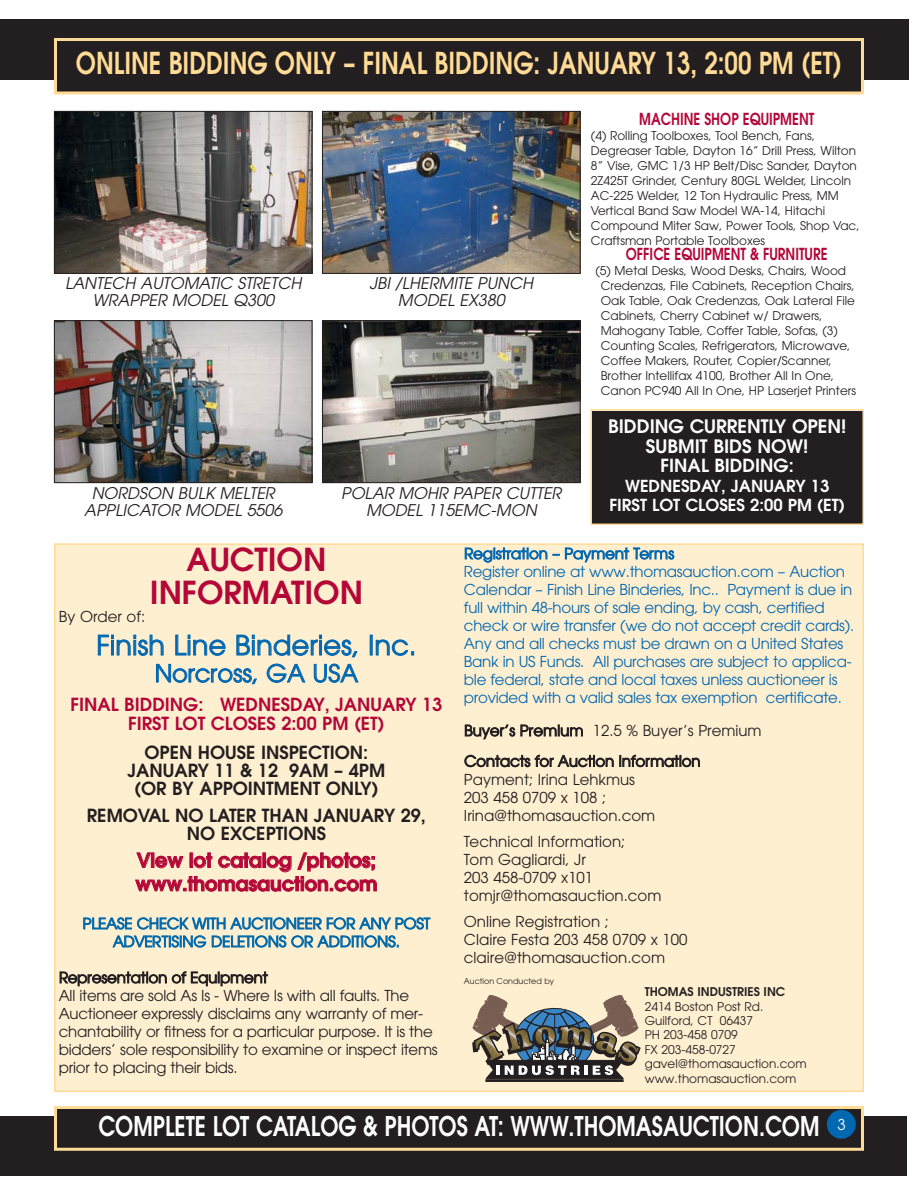
<style>
.page{position:relative;width:918px;height:1188px;background:#fff}
.page>*{position:absolute;margin:0;border:0;box-sizing:border-box;transform-origin:0 0}
.t1{font:600 31.5px/33px "Avant Garde";color:#b30738;text-align:center}
.t2{font:600 30px "Avant Garde";color:#ffdb96;scale:.8 1}
.t3{font:600 27px "Avant Garde";color:#fff;scale:.8 1}
.t4{font:27px "Avant Garde";letter-spacing:.01em;color:#0067b1}
.t5{font:24px "Avant Garde";letter-spacing:.005em;color:#0067b1}
.t6{font:600 19.5px/23.4px "Avant Garde";color:#b30738}
.t7{font:600 18.45px/19.5px "Avant Garde";color:#fff;text-align:center}
.t8{font:600 18px/18px "Avant Garde";color:#231f20;text-align:center}
.t9{font:600 18px/19.5px "Avant Garde";color:#b30738;text-align:center}
.t10{font:600 18px "Avant Garde";color:#fff}
.t11{font:600 16.5px "Avant Garde";color:#b30738;scale:.8 1}
.t12{font:600 16.5px/19.5px "Avant Garde";color:#fff;text-align:center}
.t13{font:italic 16.05px/17.1px "Avant Garde";color:#231f20;text-align:center}
.t14{font:15px/18px "Avant Garde";letter-spacing:-.01em;color:#231f20}
.t15{font:15px/18px "Avant Garde";letter-spacing:-.015em;color:#0067b1}
.t16{font:15px/18px "Avant Garde";letter-spacing:-.01em;color:#0069aa;text-align:center}
.t17{font:15px "Avant Garde";color:#fff}
.t18{font:12px/15px "Avant Garde";color:#231f20}
.t19{font:600 12px "Avant Garde";color:#231f20}
.t20{font:7.95px "Avant Garde";color:#231f20}
</style>
<div class="page">
<div style="left:0;top:1116px;width:40px;height:59px;background:#231f20"></div>
<div style="left:0;top:19px;width:899px;height:61px;background:#231f20"></div>
<div style="left:15px;top:1116px;width:892px;height:59px;background:#231f20"></div>
<div style="left:460px;top:19px;width:449px;height:61px;background:#231f20"></div>
<div style="left:57px;top:1109px;width:804px;height:39px;background:#231f20"></div>
<div style="left:54px;top:1106px;width:810px;height:45px;border:3px solid #ffdb96"></div>
<div style="left:57px;top:41px;width:804px;height:51px;background:#231f20"></div>
<div style="left:54px;top:38px;width:810px;height:56px;border:3px solid #ffdb96"></div>
<div style="left:827px;top:1110px;width:29px;height:29px;background:#0067b1;border-radius:50%"></div>
<div style="left:55px;top:544px;width:808px;height:547px;background:#ffefd1"></div>
<hr style="left:486px;top:1080px;width:137px;height:2px;background:#231f20">
<svg style="left:472px;top:995px;width:169px;height:85px"></svg>
<img style="left:56px;top:113px;width:254px;height:159px">
<div style="left:54px;top:111px;width:258px;height:163px;border:1px solid #231f20"></div>
<img style="left:324px;top:113px;width:254px;height:159px">
<div style="left:322px;top:111px;width:258px;height:163px;border:1px solid #231f20"></div>
<img style="left:56px;top:322px;width:254px;height:159px">
<div style="left:54px;top:320px;width:258px;height:163px;border:1px solid #231f20"></div>
<img style="left:324px;top:322px;width:254px;height:159px">
<div style="left:322px;top:320px;width:258px;height:163px;border:1px solid #231f20"></div>
<div style="left:592px;top:411px;width:270px;height:113px;background:#231f20"></div>
<div style="left:590px;top:409px;width:274px;height:116px;border:2px solid #ffdb96"></div>
<h2 class="t2" style="left:76px;top:52px;width:959px">ONLINE BIDDING ONLY – FINAL BIDDING: JANUARY 13, 2:00 PM (ET)</h2>
<h3 class="t13" style="left:65px;top:276px;width:241px">LANTECH AUTOMATIC STRETCH<br>WRAPPER MODEL Q300</h3>
<h3 class="t13" style="left:369px;top:276px;width:168px">JBI /LHERMITE PUNCH<br>MODEL EX380</h3>
<h3 class="t13" style="left:84px;top:486px;width:202px">NORDSON BULK MELTER<br>APPLICATOR MODEL 5506</h3>
<h3 class="t13" style="left:341px;top:486px;width:224px">POLAR MOHR PAPER CUTTER<br>MODEL 115EMC-MON</h3>
<h3 class="t11" style="left:639px;top:112px;width:220px">MACHINE SHOP EQUIPMENT</h3>
<p class="t18" style="left:591px;top:129px;width:270px">(4) Rolling Toolboxes, Tool Bench, Fans, Degreaser Table, Dayton 16” Drill Press, Wilton 8” Vise, GMC 1/3 HP Belt/Disc Sander, Dayton 2Z425T Grinder, Century 80GL Welder, Lincoln AC-225 Welder, 12 Ton Hydraulic Press, MM Vertical Band Saw Model WA-14, Hitachi Compound Miter Saw, Power Tools, Shop Vac, Craftsman Portable Toolboxes</p>
<h3 class="t11" style="left:626px;top:247px;width:254px">OFFICE EQUIPMENT &amp; FURNITURE</h3>
<p class="t18" style="left:601px;top:264px;width:257px;text-indent:-5px">(5) Metal Desks, Wood Desks, Chairs, Wood Credenzas, File Cabinets, Reception Chairs, Oak Table, Oak Credenzas, Oak Lateral File Cabinets, Cherry Cabinet w/ Drawers, Mahogany Table, Coffer Table, Sofas, (3)<br>Counting Scales, Refrigerators, Microwave, Coffee Makers, Router, Copier/Scanner, Brother Intellifax 4100, Brother All In One, Canon PC940 All In One, HP Laserjet Printers</p>
<h3 class="t7" style="left:608px;top:418px;width:240px">BIDDING CURRENTLY OPEN!<br>SUBMIT BIDS NOW!</h3>
<h3 class="t10" style="left:661px;top:459px;width:135px">FINAL BIDDING:</h3>
<h3 class="t12" style="left:609px;top:477px;width:237px">WEDNESDAY, JANUARY 13<br>FIRST LOT CLOSES 2:00 PM (ET)</h3>
<h1 class="t1" style="left:150px;top:546px;width:215px">AUCTION<br>INFORMATION</h1>
<p class="t14" style="left:59px;top:609px;width:88px">By Order of:</p>
<h3 class="t4" style="left:96px;top:635px;width:321px">Finish Line Binderies, Inc.</h3>
<h3 class="t5" style="left:155px;top:664px;width:205px">Norcross, GA USA</h3>
<h3 class="t9" style="left:71px;top:696px;width:373px">FINAL BIDDING: WEDNESDAY, JANUARY 13<br>FIRST LOT CLOSES 2:00 PM (ET)</h3>
<h3 class="t8" style="left:128px;top:745px;width:259px">OPEN HOUSE INSPECTION:<br>JANUARY 11 &amp; 12 9AM – 4PM (OR BY APPOINTMENT ONLY)</h3>
<h3 class="t8" style="left:87px;top:808px;width:341px">REMOVAL NO LATER THAN JANUARY 29,<br>NO EXCEPTIONS</h3>
<h3 class="t6" style="left:135px;top:850px;width:243px">View lot catalog /photos; www.thomasauction.com</h3>
<p class="t16" style="left:83px;top:916px;width:349px">PLEASE CHECK WITH AUCTIONEER FOR ANY POST<br>ADVERTISING DELETIONS OR ADDITIONS.</p>
<p class="t14" style="left:59px;top:970px;width:380px">Representation of Equipment<br>All items are sold As Is - Where Is with all faults. The Auctioneer expressly disclaims any warranty of mer&shy;chantability or fitness for a particular purpose. It is the bidders’ sole responsibility to examine or inspect items prior to placing their bids.</p>
<p class="t15" style="left:464px;top:546px;width:392px">Registration – Payment Terms<br>Register online at www.thomasauction.com – Auction Calendar – Finish Line Binderies, Inc.. Payment is due in full within 48-hours of sale ending, by cash, certified check or wire transfer (we do not accept credit cards).<br>Any and all checks must be drawn on a United States Bank in US Funds. All purchases are subject to applica&shy;ble federal, state and local taxes unless auctioneer is provided with a valid sales tax exemption certificate.</p>
<p class="t14" style="left:464px;top:717px;width:299px;line-height:30.3px">Buyer’s Premium 12.5 % Buyer’s Premium<br>Contacts for Auction Information</p>
<p class="t14" style="left:464px;top:772px;width:193px">Payment; Irina Lehkmus<br>203 458 0709 x 108 ;<br>Irina@thomasauction.com</p>
<p class="t14" style="left:464px;top:834px;width:199px">Technical Information;<br>Tom Gagliardi, Jr<br>203 458-0709 x101 tomjr@thomasauction.com</p>
<p class="t14" style="left:464px;top:914px;width:225px">Online Registration ;<br>Claire Festa 203 458 0709 x 100 claire@thomasauction.com</p>
<p class="t20" style="left:464px;top:978px;width:92px">Auction Conducted by</p>
<p class="t19" style="left:645px;top:987px;width:142px">THOMAS INDUSTRIES INC</p>
<p class="t18" style="left:645px;top:1000px;width:163px;line-height:14.4px">2414 Boston Post Rd.<br>Guilford, CT 06437<br>PH 203-458 0709<br>FX 203-458-0727 gavel@thomasauction.com www.thomasauction.com</p>
<h3 class="t3" style="left:98px;top:1116px;width:903px">COMPLETE LOT CATALOG &amp; PHOTOS AT: WWW.THOMASAUCTION.COM</h3>
<p class="t17" style="left:837px;top:1118px;width:10px">3</p>
</div>
